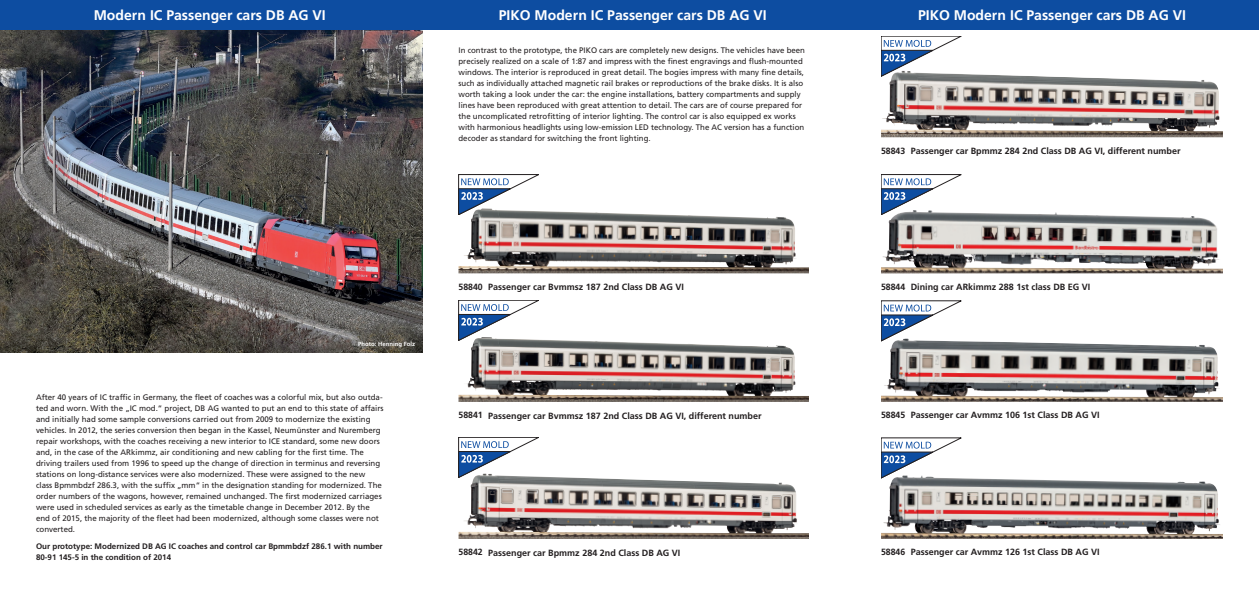
<style>
.page{position:relative;width:1259px;height:596px;background:#fff}
.page>*{position:absolute;margin:0;border:0;box-sizing:border-box;transform-origin:0 0}
.t1{font:700 14px "Frutiger LT Std";color:#fff}
.t2{font:700 9px "Frutiger LT Std";color:#231f20}
.t3{font:8px/11px "Frutiger LT Std";color:#231f20}
.t4{font:700 8px/11px "Frutiger LT Std";color:#231f20}
.t5{font:700 6px "Frutiger LT Std";color:#fff}
</style>
<div class="page">
<img style="left:0;top:30px;width:422px;height:322px">
<div style="left:0;top:0;width:1259px;height:30px;background:#0d4da1"></div>
<img style="left:458px;top:476px;width:351px;height:62px">
<img style="left:458px;top:339px;width:351px;height:62px">
<img style="left:458px;top:211px;width:351px;height:62px">
<svg style="left:458px;top:437px;width:81px;height:41px"></svg>
<svg style="left:458px;top:300px;width:81px;height:41px"></svg>
<svg style="left:458px;top:174px;width:81px;height:41px"></svg>
<img style="left:881px;top:212px;width:342px;height:61px">
<img style="left:881px;top:341px;width:342px;height:60px">
<img style="left:881px;top:478px;width:342px;height:60px">
<img style="left:881px;top:74px;width:342px;height:63px">
<svg style="left:881px;top:174px;width:80px;height:41px"></svg>
<svg style="left:881px;top:300px;width:80px;height:41px"></svg>
<svg style="left:881px;top:437px;width:80px;height:41px"></svg>
<svg style="left:881px;top:36px;width:80px;height:41px"></svg>
<h1 class="t1" style="left:94px;top:7px;width:234px">Modern IC Passenger cars DB AG VI</h1>
<h1 class="t1" style="left:499px;top:7px;width:269px">PIKO Modern IC Passenger cars DB AG VI</h1>
<p class="t3" style="left:458px;top:44px;width:348px">In contrast to the prototype, the PIKO cars are completely new designs. The vehicles have been precisely realized on a scale of 1:87 and impress with the finest engravings and flush-mounted windows. The interior is reproduced in great detail. The bogies impress with many fine details, such as individually attached magnetic rail brakes or reproductions of the brake disks. It is also worth taking a look under the car: the engine installations, battery compartments and supply lines have been reproduced with great attention to detail. The cars are of course prepared for the uncomplicated retrofitting of interior lighting. The control car is also equipped ex works with harmonious headlights using low-emission LED technology. The AC version has a function decoder as standard for switching the front lighting.</p>
<p class="t5" style="left:358px;top:340px;width:59px">Photo: Henning Folz</p>
<p class="t3" style="left:36px;top:391px;width:349px">After 40 years of IC traffic in Germany, the fleet of coaches was a colorful mix, but also outda&shy;ted and worn. With the „IC mod.“ project, DB AG wanted to put an end to this state of affairs and initially had some sample conversions carried out from 2009 to modernize the existing vehicles. In 2012, the series conversion then began in the Kassel, Neumünster and Nuremberg repair workshops, with the coaches receiving a new interior to ICE standard, some new doors and, in the case of the ARkimmz, air conditioning and new cabling for the first time. The driving trailers used from 1996 to speed up the change of direction in terminus and reversing stations on long-distance services were also modernized. These were assigned to the new<br>class Bpmmbdzf 286.3, with the suffix „mm“ in the designation standing for modernized. The order numbers of the wagons, however, remained unchanged. The first modernized carriages were used in scheduled services as early as the timetable change in December 2012. By the end of 2015, the majority of the fleet had been modernized, although some classes were not converted.</p>
<p class="t4" style="left:36px;top:540px;width:348px">Our prototype: Modernized DB AG IC coaches and control car Bpmmbdzf 286.1 with number<br>80-91 145-5 in the condition of 2014</p>
<p class="t2" style="left:458px;top:281px;width:227px">58840 Passenger car Bvmmsz 187 2nd Class DB AG VI</p>
<p class="t2" style="left:458px;top:410px;width:304px">58841 Passenger car Bvmmsz 187 2nd Class DB AG VI, different number</p>
<p class="t2" style="left:458px;top:547px;width:223px">58842 Passenger car Bpmmz 284 2nd Class DB AG VI</p>
<h1 class="t1" style="left:918px;top:7px;width:269px">PIKO Modern IC Passenger cars DB AG VI</h1>
<p class="t2" style="left:881px;top:146px;width:301px">58843 Passenger car Bpmmz 284 2nd Class DB AG VI, different number</p>
<p class="t2" style="left:881px;top:281px;width:211px">58844 Dining car ARkimmz 288 1st class DB EG VI</p>
<p class="t2" style="left:881px;top:409px;width:220px">58845 Passenger car Avmmz 106 1st Class DB AG VI</p>
<p class="t2" style="left:881px;top:546px;width:220px">58846 Passenger car Avmmz 126 1st Class DB AG VI</p>
</div>
